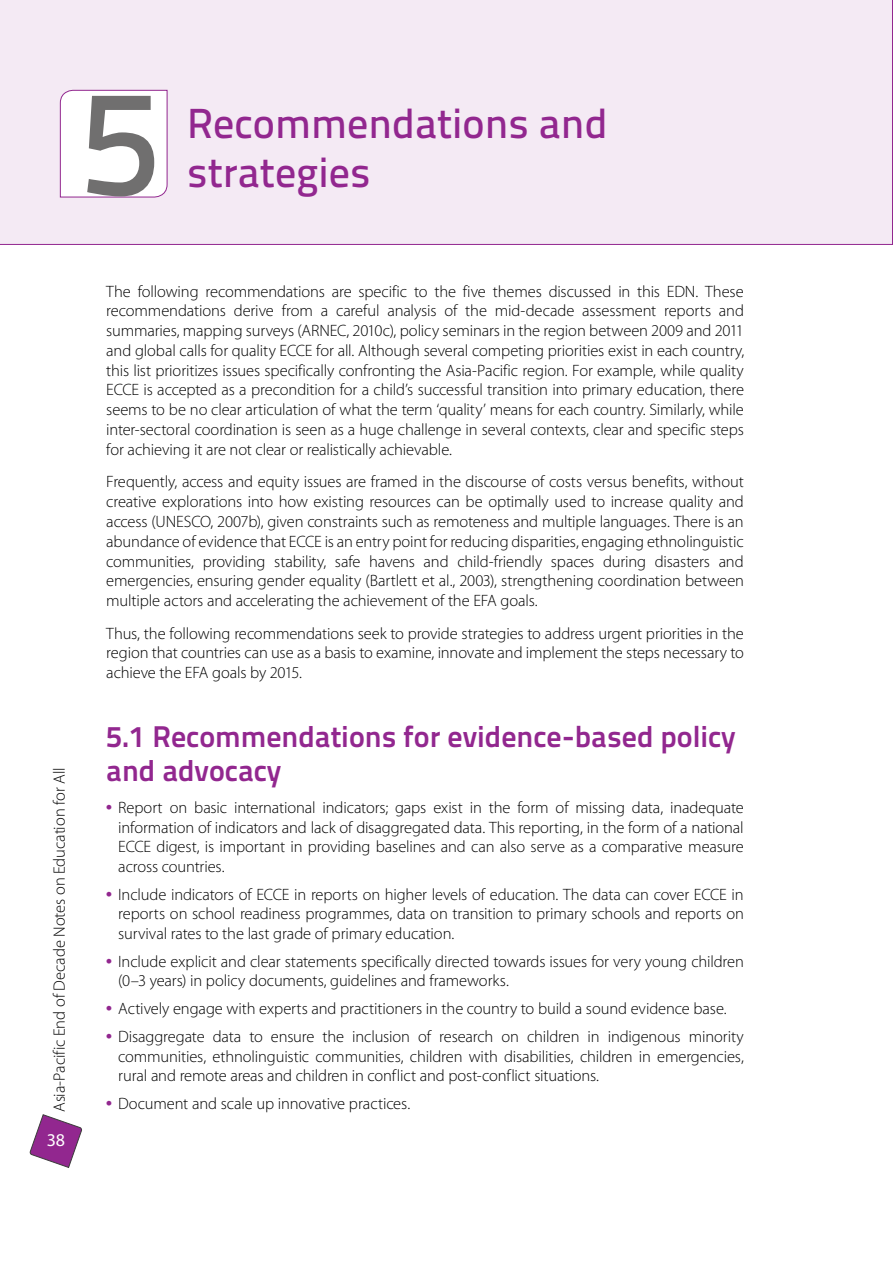
<style>
.page{position:relative;width:893px;height:1263px;background:#fff}
.page>*{position:absolute;margin:0;border:0;box-sizing:border-box;transform-origin:0 0}
.t1{font:150px "Titillium Text 25 L 600 wt";color:#706f6f}
.t2{font:42px/49.5px "Titillium Text 25 L 600 wt";color:#92278f}
.t3{font:30px/34.5px "Titillium Text 25 L 800 wt";color:#92278f}
.t4{font:18px "Myriad Pro";color:#fff}
.t5{font:300 16.5px/19.8px "Myriad Pro";letter-spacing:-.01em;color:#000;text-align:justify}
.s1{font-family:"Arial Rounded MT Bold";font-weight:400;color:#92278f}
</style>
<div class="page">
<svg style="left:29px;top:1114px;width:53px;height:54px"></svg>
<div style="left:0;top:0;width:893px;height:245px;background:#f4eaf4"></div>
<svg style="left:60px;top:90px;width:107px;height:107px"></svg>
<h1 class="t1" style="left:81px;top:88px;width:81px">5</h1>
<h2 class="t2" style="left:187px;top:103px;width:422px">Recommendations and strategies</h2>
<p class="t5" style="left:50px;top:1112px;width:346px;rotate:-90deg">Asia-Pacific End of Decade Notes on Education for All</p>
<p class="t4" style="left:47px;top:1133px;width:20px">38</p>
<p class="t5" style="left:106px;top:282px;width:639px">The following recommendations are specific to the five themes discussed in this EDN. These recommendations derive from a careful analysis of the mid-decade assessment reports and summaries, mapping surveys (ARNEC, 2010c), policy seminars in the region between 2009 and 2011 and global calls for quality ECCE for all. Although several competing priorities exist in each country, this list prioritizes issues specifically confronting the Asia-Pacific region. For example, while quality ECCE is accepted as a precondition for a child’s successful transition into primary education, there seems to be no clear articulation of what the term ‘quality’ means for each country. Similarly, while inter-sectoral coordination is seen as a huge challenge in several contexts, clear and specific steps for achieving it are not clear or realistically achievable.</p>
<p class="t5" style="left:106px;top:473px;width:639px">Frequently, access and equity issues are framed in the discourse of costs versus benefits, without creative explorations into how existing resources can be optimally used to increase quality and access (UNESCO, 2007b), given constraints such as remoteness and multiple languages. There is an abundance of evidence that ECCE is an entry point for reducing disparities, engaging ethnolinguistic communities, providing stability, safe havens and child-friendly spaces during disasters and emergencies, ensuring gender equality (Bartlett et al., 2003), strengthening coordination between multiple actors and accelerating the achievement of the EFA goals.</p>
<p class="t5" style="left:106px;top:624px;width:639px">Thus, the following recommendations seek to provide strategies to address urgent priorities in the region that countries can use as a basis to examine, innovate and implement the steps necessary to achieve the EFA goals by 2015.</p>
<h3 class="t3" style="left:106px;top:722px;width:631px">5.1 Recommendations for evidence-based policy and advocacy</h3>
<p class="t5" style="left:118px;top:799px;width:627px;text-indent:-12px"><span class="s1">-</span> Report on basic international indicators; gaps exist in the form of missing data, inadequate information of indicators and lack of disaggregated data. This reporting, in the form of a national ECCE digest, is important in providing baselines and can also serve as a comparative measure across countries.</p>
<p class="t5" style="left:118px;top:886px;width:627px;text-indent:-12px"><span class="s1">-</span> Include indicators of ECCE in reports on higher levels of education. The data can cover ECCE in reports on school readiness programmes, data on transition to primary schools and reports on survival rates to the last grade of primary education.</p>
<p class="t5" style="left:118px;top:953px;width:627px;text-indent:-12px"><span class="s1">-</span> Include explicit and clear statements specifically directed towards issues for very young children (0–3 years) in policy documents, guidelines and frameworks.</p>
<p class="t5" style="left:106px;top:1000px;width:622px"><span class="s1">-</span> Actively engage with experts and practitioners in the country to build a sound evidence base.</p>
<p class="t5" style="left:118px;top:1028px;width:627px;text-indent:-12px"><span class="s1">-</span> Disaggregate data to ensure the inclusion of research on children in indigenous minority communities, ethnolinguistic communities, children with disabilities, children in emergencies, rural and remote areas and children in conflict and post-conflict situations.</p>
<p class="t5" style="left:106px;top:1095px;width:305px"><span class="s1">-</span> Document and scale up innovative practices.</p>
</div>
